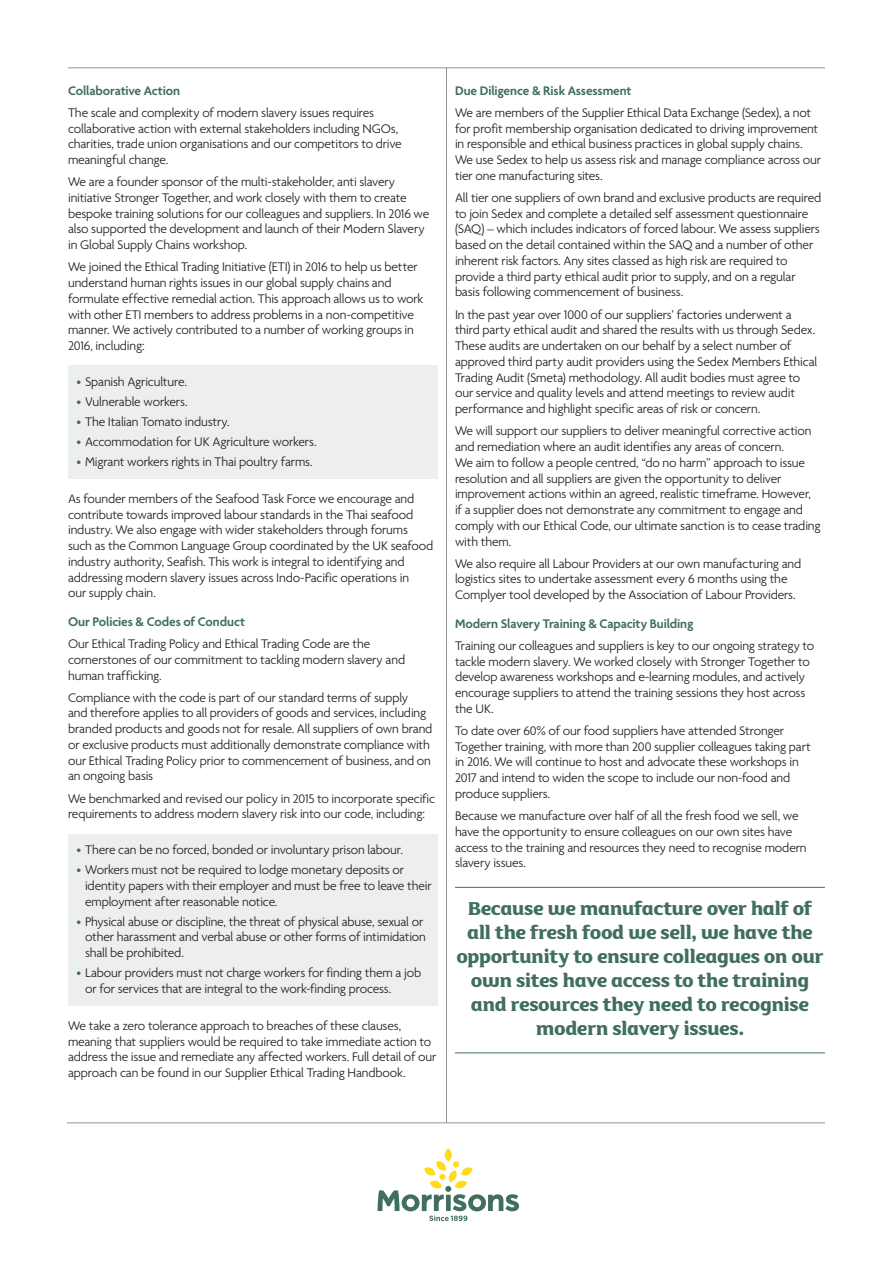
<style>
.page{position:relative;width:893px;height:1263px;background:#fff}
.page>*{position:absolute;margin:0;border:0;box-sizing:border-box;transform-origin:0 0}
.quote{font:700 21px/24px "FS Maja";letter-spacing:-.025em;color:#406e60;text-align:center}
.Bodytext{font:300 13.5px/15.8px "Morrisons Agenda";letter-spacing:-.01em;color:#231f20}
.Bodytext_Space_after{font:300 13.5px/15.8px "Morrisons Agenda";letter-spacing:-.01em;color:#231f20}
.Heading3_MA_SemiBold{font:600 13.5px "Morrisons Agenda";letter-spacing:-.01em;color:#406e60}
.s1{color:#406e60}
</style>
<div class="page">
<hr style="left:68px;top:68px;width:757px;height:1px;background:#939598">
<div style="left:68px;top:366px;width:370px;height:113px;background:#edefee"></div>
<div style="left:68px;top:834px;width:370px;height:171px;background:#edefee"></div>
<svg style="left:378px;top:1148px;width:141px;height:73px"></svg>
<hr style="left:67px;top:1122px;width:758px;height:1px;background:#939598">
<hr style="left:446px;top:68px;width:1px;height:1055px;background:#939598">
<hr style="left:455px;top:1052px;width:370px;height:1px;background:#406e60">
<hr style="left:455px;top:887px;width:370px;height:1px;background:#406e60">
<p class="Heading3_MA_SemiBold" style="left:68px;top:82px;width:114px">Collaborative Action</p>
<p class="Bodytext" style="left:68px;top:104px;width:335px">The scale and complexity of modern slavery issues requires collaborative action with external stakeholders including NGOs, charities, trade union organisations and our competitors to drive meaningful change.</p>
<p class="Bodytext" style="left:68px;top:174px;width:363px">We are a founder sponsor of the multi-stakeholder, anti slavery initiative Stronger Together, and work closely with them to create bespoke training solutions for our colleagues and suppliers. In 2016 we also supported the development and launch of their Modern Slavery in Global Supply Chains workshop.</p>
<p class="Bodytext" style="left:68px;top:259px;width:357px">We joined the Ethical Trading Initiative (ETI) in 2016 to help us better understand human rights issues in our global supply chains and formulate effective remedial action. This approach allows us to work with other ETI members to address problems in a non-competitive manner. We actively contributed to a number of working groups in 2016, including:</p>
<p class="Bodytext" style="left:77px;top:373px;width:112px"><span class="s1">•</span> Spanish Agriculture.</p>
<p class="Bodytext" style="left:77px;top:393px;width:112px"><span class="s1">•</span> Vulnerable workers.</p>
<p class="Bodytext" style="left:77px;top:413px;width:155px"><span class="s1">•</span> The Italian Tomato industry.</p>
<p class="Bodytext" style="left:77px;top:433px;width:241px"><span class="s1">•</span> Accommodation for UK Agriculture workers.</p>
<p class="Bodytext" style="left:77px;top:453px;width:238px"><span class="s1">•</span> Migrant workers rights in Thai poultry farms.</p>
<p class="Bodytext_Space_after" style="left:68px;top:490px;width:367px">As founder members of the Seafood Task Force we encourage and contribute towards improved labour standards in the Thai seafood industry. We also engage with wider stakeholders through forums such as the Common Language Group coordinated by the UK seafood industry authority, Seafish. This work is integral to identifying and addressing modern slavery issues across Indo-Pacific operations in<br>our supply chain.</p>
<p class="Heading3_MA_SemiBold" style="left:68px;top:613px;width:179px">Our Policies &amp; Codes of Conduct</p>
<p class="Bodytext" style="left:68px;top:636px;width:339px">Our Ethical Trading Policy and Ethical Trading Code are the cornerstones of our commitment to tackling modern slavery and human trafficking.</p>
<p class="Bodytext" style="left:68px;top:689px;width:366px">Compliance with the code is part of our standard terms of supply<br>and therefore applies to all providers of goods and services, including branded products and goods not for resale. All suppliers of own brand or exclusive products must additionally demonstrate compliance with our Ethical Trading Policy prior to commencement of business, and on an ongoing basis</p>
<p class="Bodytext" style="left:68px;top:790px;width:369px">We benchmarked and revised our policy in 2015 to incorporate specific requirements to address modern slavery risk into our code, including:</p>
<p class="Bodytext" style="left:77px;top:842px;width:328px"><span class="s1">•</span> There can be no forced, bonded or involuntary prison labour.</p>
<p class="Bodytext" style="left:85px;top:862px;width:348px;text-indent:-9px"><span class="s1">•</span> Workers must not be required to lodge monetary deposits or identity papers with their employer and must be free to leave their employment after reasonable notice.</p>
<p class="Bodytext" style="left:85px;top:913px;width:342px;text-indent:-9px"><span class="s1">•</span> Physical abuse or discipline, the threat of physical abuse, sexual or other harassment and verbal abuse or other forms of intimidation shall be prohibited.</p>
<p class="Bodytext" style="left:85px;top:965px;width:338px;text-indent:-9px"><span class="s1">•</span> Labour providers must not charge workers for finding them a job or for services that are integral to the work-finding process.</p>
<p class="Bodytext_Space_after" style="left:68px;top:1017px;width:370px">We take a zero tolerance approach to breaches of these clauses, meaning that suppliers would be required to take immediate action to address the issue and remediate any affected workers. Full detail of our approach can be found in our Supplier Ethical Trading Handbook.</p>
<p class="Heading3_MA_SemiBold" style="left:455px;top:82px;width:178px">Due Diligence &amp; Risk Assessment</p>
<p class="Bodytext" style="left:455px;top:104px;width:367px">We are members of the Supplier Ethical Data Exchange (Sedex), a not for profit membership organisation dedicated to driving improvement in responsible and ethical business practices in global supply chains.<br>We use Sedex to help us assess risk and manage compliance across our tier one manufacturing sites.</p>
<p class="Bodytext" style="left:455px;top:190px;width:368px">All tier one suppliers of own brand and exclusive products are required to join Sedex and complete a detailed self assessment questionnaire (SAQ) – which includes indicators of forced labour. We assess suppliers based on the detail contained within the SAQ and a number of other inherent risk factors. Any sites classed as high risk are required to provide a third party ethical audit prior to supply, and on a regular basis following commencement of business.</p>
<p class="Bodytext" style="left:455px;top:306px;width:364px">In the past year over 1000 of our suppliers’ factories underwent a third party ethical audit and shared the results with us through Sedex.<br>These audits are undertaken on our behalf by a select number of approved third party audit providers using the Sedex Members Ethical Trading Audit (Smeta) methodology. All audit bodies must agree to our service and quality levels and attend meetings to review audit performance and highlight specific areas of risk or concern.</p>
<p class="Bodytext" style="left:455px;top:423px;width:367px">We will support our suppliers to deliver meaningful corrective action and remediation where an audit identifies any areas of concern.<br>We aim to follow a people centred, “do no harm” approach to issue resolution and all suppliers are given the opportunity to deliver improvement actions within an agreed, realistic timeframe. However, if a supplier does not demonstrate any commitment to engage and comply with our Ethical Code, our ultimate sanction is to cease trading with them.</p>
<p class="Bodytext_Space_after" style="left:455px;top:555px;width:348px">We also require all Labour Providers at our own manufacturing and logistics sites to undertake assessment every 6 months using the<br>Complyer tool developed by the Association of Labour Providers.</p>
<p class="Heading3_MA_SemiBold" style="left:455px;top:615px;width:240px">Modern Slavery Training &amp; Capacity Building</p>
<p class="Bodytext" style="left:455px;top:637px;width:361px">Training our colleagues and suppliers is key to our ongoing strategy to tackle modern slavery. We worked closely with Stronger Together to develop awareness workshops and e-learning modules, and actively encourage suppliers to attend the training sessions they host across the UK.</p>
<p class="Bodytext" style="left:455px;top:722px;width:357px">To date over 60% of our food suppliers have attended Stronger Together training, with more than 200 supplier colleagues taking part in 2016. We will continue to host and advocate these workshops in 2017 and intend to widen the scope to include our non-food and produce suppliers.</p>
<p class="Bodytext" style="left:455px;top:808px;width:353px">Because we manufacture over half of all the fresh food we sell, we have the opportunity to ensure colleagues on our own sites have access to the training and resources they need to recognise modern slavery issues.</p>
<p class="quote" style="left:456px;top:895px;width:369px">Because we manufacture over half of all the fresh food we sell, we have the opportunity to ensure colleagues on our own sites have access to the training and resources they need to recognise modern slavery issues.</p>
</div>
